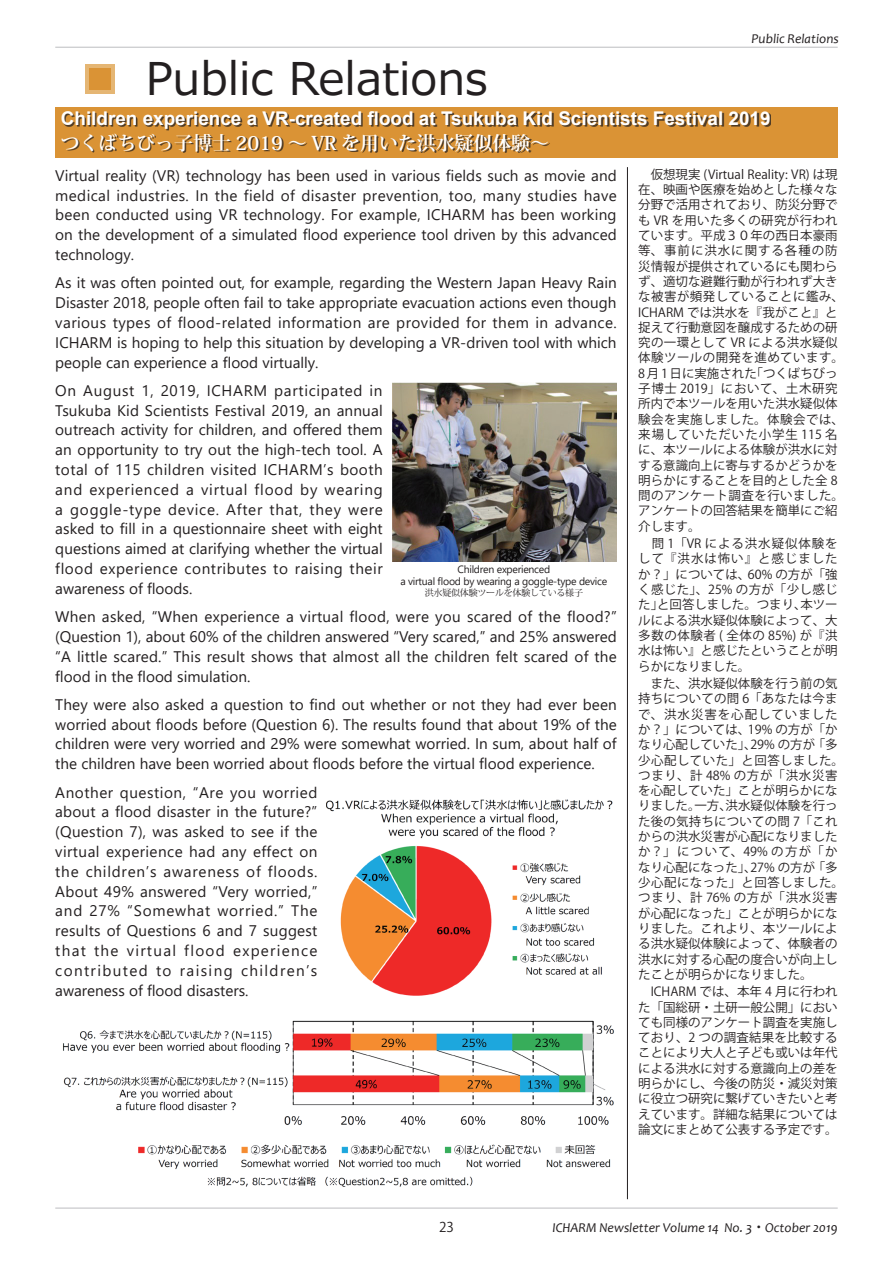
<style>
.page{position:relative;width:893px;height:1263px;background:#fff}
.page>*{position:absolute;margin:0;border:0;box-sizing:border-box;transform-origin:0 0}
.t1{font:45px "Meiryo";color:#231f20}
.t2{font:700 18.9px "Arial";color:#fff}
.t3{font:700 18.9px "Koz Min Pro";color:#fff}
.t4{font:15.3px/19.8px "Segoe UI";color:#231f20;text-align:justify}
.t5{font:italic 13.5px "Candara";color:#231f20}
.t6{font:13.5px "Koz Go Pro";color:#231f20}
.t7{font:12.45px/15.3px "Koz Go Pro";color:#231f20}
.t8{font:10.5px/12px "Segoe UI";letter-spacing:-.025em;color:#231f20;text-align:center}
.t9{font:9px "Koz Min Pro";letter-spacing:-.025em;color:#231f20}
.s1{font-family:"Koz Min Pro";font-style:normal}
</style>
<div class="page">
<hr style="left:627px;top:167px;width:1px;height:1032px;background:#231f20">
<div style="left:85px;top:64px;width:30px;height:30px;background:#e5b674"></div>
<div style="left:89px;top:68px;width:22px;height:21px;background:#da9335"></div>
<div style="left:55px;top:108px;width:783px;height:50px;background:#da9335"></div>
<div style="left:63px;top:113px;width:708px;height:40px;background:#231f20;opacity:.75"></div>
<img style="left:63px;top:1020px;width:551px;height:167px">
<img style="left:392px;top:382px;width:225px;height:179px">
<img style="left:326px;top:799px;width:287px;height:197px">
<hr style="left:55px;top:1208px;width:783px;height:1px;background:#bcbdc0">
<hr style="left:55px;top:47px;width:783px;height:1px;background:#bcbdc0">
<p class="t5" style="left:752px;top:30px;width:89px">Public Relations</p>
<h1 class="t1" style="left:146px;top:47px;width:343px">Public Relations</h1>
<p class="t2" style="left:61px;top:105px;width:711px">Children experience a VR-created flood at Tsukuba Kid Scientists Festival 2019</p>
<p class="t3" style="left:61px;top:129px;width:490px">つくばちびっ子博士 2019 〜 VR を用いた洪水疑似体験〜</p>
<p class="t4" style="left:55px;top:164px;width:563px">Virtual reality (VR) technology has been used in various fields such as movie and medical industries. In the field of disaster prevention, too, many studies have been conducted using VR technology. For example, ICHARM has been working on the development of a simulated flood experience tool driven by this advanced technology.</p>
<p class="t4" style="left:55px;top:272px;width:563px">As it was often pointed out, for example, regarding the Western Japan Heavy Rain Disaster 2018, people often fail to take appropriate evacuation actions even though various types of flood-related information are provided for them in advance.<br>ICHARM is hoping to help this situation by developing a VR-driven tool with which people can experience a flood virtually.</p>
<p class="t4" style="left:55px;top:379px;width:329px">On August 1, 2019, ICHARM participated in Tsukuba Kid Scientists Festival 2019, an annual outreach activity for children, and offered them an opportunity to try out the high-tech tool. A total of 115 children visited ICHARM’s booth and experienced a virtual flood by wearing a goggle-type device. After that, they were asked to fill in a questionnaire sheet with eight questions aimed at clarifying whether the virtual flood experience contributes to raising their awareness of floods.</p>
<p class="t4" style="left:55px;top:605px;width:563px">When asked, “When experience a virtual flood, were you scared of the flood?” (Question 1), about 60% of the children answered “Very scared,” and 25% answered “A little scared.” This result shows that almost all the children felt scared of the flood in the flood simulation.</p>
<p class="t4" style="left:55px;top:693px;width:563px">They were also asked a question to find out whether or not they had ever been worried about floods before (Question 6). The results found that about 19% of the children were very worried and 29% were somewhat worried. In sum, about half of the children have been worried about floods before the virtual flood experience.</p>
<p class="t4" style="left:55px;top:781px;width:264px">Another question, “Are you worried about a flood disaster in the future?” (Question 7), was asked to see if the virtual experience had any effect on the children’s awareness of floods.<br>About 49% answered “Very worried,” and 27% “Somewhat worried.” The results of Questions 6 and 7 suggest that the virtual flood experience contributed to raising children’s awareness of flood disasters.</p>
<p class="t7" style="left:638px;top:167px;width:207px">　仮想現実 (Virtual Reality: VR) は現在、映画や医療を始めとした様々な分野で活用されており、防災分野でも VR を用いた多くの研究が行われています。平成３０年の西日本豪雨等、事前に洪水に関する各種の防災情報が提供されているにも関わらず、適切な避難行動が行われず大きな被害が頻発していることに鑑み、<br>ICHARM では洪水を『我がこと』と捉えて行動意図を醸成するための研究の一環として VR による洪水疑似体験ツールの開発を進めています。<br>8 月 1 日に実施された「つくばちびっ子博士 2019」において、土木研究所内で本ツールを用いた洪水疑似体験会を実施しました。体験会では、来場していただいた小学生 115 名に、本ツールによる体験が洪水に対する意識向上に寄与するかどうかを明らかにすることを目的とした全 8問のアンケート調査を行いました。アンケートの回答結果を簡単にご紹介します。</p>
<p class="t7" style="left:638px;top:536px;width:201px;text-align:justify">　問 1「VR による洪水疑似体験をして『洪水は怖い』と感じましたか？」については、60% の方が「強く感じた」、25% の方が「少し感じた」と回答しました。つまり、本ツールによる洪水疑似体験によって、大多数の体験者 ( 全体の 85%) が『洪水は怖い』と感じたということが明らかになりました。</p>
<p class="t7" style="left:638px;top:676px;width:207px">　また、洪水疑似体験を行う前の気持ちについての問 6「あなたは今まで、洪水災害を心配していましたか？」については、19% の方が「かなり心配していた」、29% の方が「多少心配していた」と回答しました。つまり、計 48% の方が「洪水災害を心配していた」ことが明らかになりました。一方、洪水疑似体験を行った後の気持ちについての問 7「これからの洪水災害が心配になりましたか？」について、49% の方が「かなり心配になった」、27% の方が「多少心配になった」と回答しました。つまり、計 76% の方が「洪水災害が心配になった」ことが明らかになりました。これより、本ツールによる洪水疑似体験によって、体験者の洪水に対する心配の度合いが向上したことが明らかになりました。</p>
<p class="t7" style="left:638px;top:984px;width:201px;text-align:justify">　ICHARM では、本年 4 月に行われた「国総研・土研一般公開」においても同様のアンケート調査を実施しており、2 つの調査結果を比較することにより大人と子ども或いは年代による洪水に対する意識向上の差を明らかにし、今後の防災・減災対策に役立つ研究に繋げていきたいと考えています。詳細な結果については論文にまとめて公表する予定です。</p>
<p class="t8" style="left:400px;top:562px;width:208px">Children experienced<br>a virtual flood by wearing a goggle-type device</p>
<p class="t9" style="left:425px;top:586px;width:160px">洪水疑似体験ツールを体験している様子</p>
<p class="t6" style="left:439px;top:1219px;width:16px">23</p>
<p class="t5" style="left:552px;top:1219px;width:287px">ICHARM Newsletter Volume 14 No. 3<span class="s1">・</span> October 2019</p>
</div>
